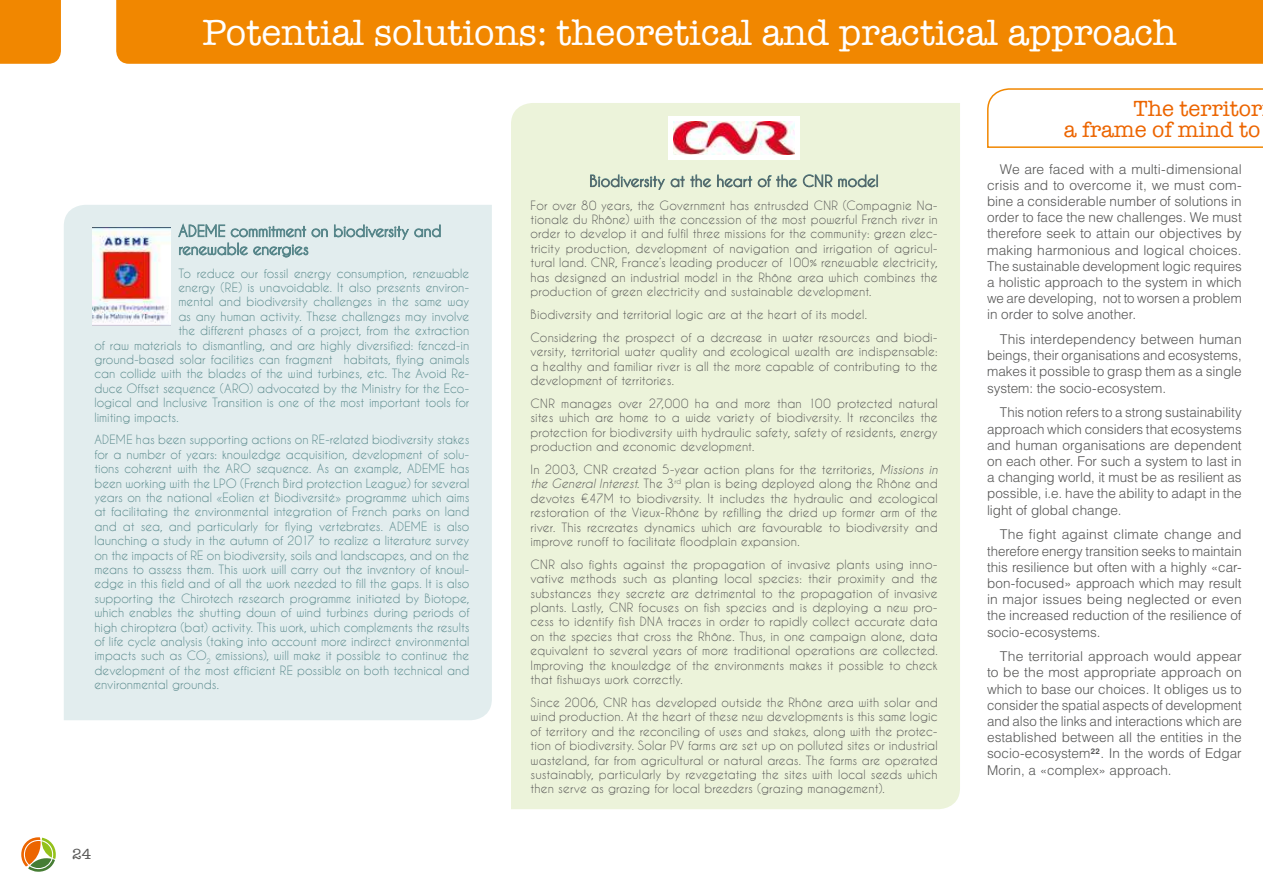
<style>
.page{position:relative;width:1263px;height:893px;background:#fff}
.page>*{position:absolute;margin:0;border:0;box-sizing:border-box;transform-origin:0 0}
.t1{font:37.5px "American Typewriter";color:#fff}
.t2{font:22.5px/21px "American Typewriter";color:#ec6500;text-align:right}
.t3{font:15px "Caviar Dreams";color:#575555}
.t4{font:15px "American Typewriter";color:#565655}
.t5{font:300 13.5px/16.2px "Helvetica LT";color:#565655;text-align:justify}
.t6{font:12px/14.4px "Caviar Dreams";letter-spacing:.01em;color:#565655;text-align:justify}
.t7{font:12px/14.4px "Caviar Dreams";color:#57878a;text-align:justify}
.s1{font-style:italic}
</style>
<div class="page">
<svg style="left:21px;top:837px;width:35px;height:35px"></svg>
<div style="left:116px;top:0;width:1147px;height:64px;background:#f18700"></div>
<div style="left:0;top:0;width:61px;height:64px;background:#f18700"></div>
<div style="left:511px;top:103px;width:449px;height:706px;background:#ecf3da"></div>
<div style="left:668px;top:116px;width:132px;height:44px;background:#fff"></div>
<img style="left:674px;top:122px;width:120px;height:32px">
<svg style="left:590px;top:173px;width:288px;height:17px"></svg>
<div style="left:64px;top:205px;width:428px;height:515px;background:#e2edee"></div>
<svg style="left:334px;top:224px;width:107px;height:16px"></svg>
<svg style="left:178px;top:222px;width:150px;height:36px"></svg>
<img style="left:92px;top:227px;width:79px;height:98px">
<svg style="left:987px;top:88px;width:276px;height:60px"></svg>
<h1 class="t1" style="left:203px;top:4px;width:975px">Potential solutions: theoretical and practical approach</h1>
<p class="t7" style="left:178px;top:266px;width:292px">To reduce our fossil energy consumption, renewable</p>
<p class="t7" style="left:178px;top:280px;width:292px">energy (RE) is unavoidable. It also presents environ-</p>
<p class="t7" style="left:178px;top:294px;width:293px">mental and biodiversity challenges in the same way</p>
<p class="t7" style="left:178px;top:309px;width:293px">as any human activity. These challenges may involve</p>
<p class="t7" style="left:178px;top:323px;width:293px">the different phases of a project, from the extraction</p>
<p class="t7" style="left:94px;top:338px;width:376px">of raw materials to dismantling, and are highly diversified: fenced-in</p>
<p class="t7" style="left:94px;top:352px;width:377px">ground-based solar facilities can fragment habitats, flying animals</p>
<p class="t7" style="left:94px;top:366px;width:376px">can collide with the blades of the wind turbines, etc. The Avoid Re-</p>
<p class="t7" style="left:94px;top:381px;width:376px">duce Offset sequence (ARO) advocated by the Ministry for the Eco-</p>
<p class="t7" style="left:94px;top:395px;width:377px">logical and Inclusive Transition is one of the most important tools for</p>
<p class="t7" style="left:94px;top:410px;width:86px">limiting impacts.</p>
<p class="t7" style="left:94px;top:433px;width:377px">ADEME has been supporting actions on RE-related biodiversity stakes for a number of years: knowledge acquisition, development of solu&shy;tions coherent with the ARO sequence. As an example, ADEME has been working with the LPO (French Bird protection League) for several years on the national «Eolien et Biodiversité» programme which aims at facilitating the environmental integration of French parks on land and at sea, and particularly for flying vertebrates. ADEME is also launching a study in the autumn of 2017 to realize a literature survey on the impacts of RE on biodiversity, soils and landscapes, and on the means to assess them. This work will carry out the inventory of knowl&shy;edge in this field and of all the work needed to fill the gaps. It is also supporting the Chirotech research programme initiated by Biotope, which enables the shutting down of wind turbines during periods of high chiroptera (bat) activity. This work, which complements the results of life cycle analysis (taking into account more indirect environmental impacts such as CO<sub>2</sub> emissions), will make it possible to continue the development of the most efficient RE possible on both technical and environmental grounds.</p>
<p class="t4" style="left:72px;top:842px;width:21px">24</p>
<p class="t3" style="left:590px;top:172px;width:291px">Biodiversity at the heart of the CNR model</p>
<p class="t6" style="left:530px;top:198px;width:409px">For over 80 years, the Government has entrusded CNR (Compagnie Na&shy;tionale du Rhône) with the concession of the most powerful French river in order to develop it and fulfil three missions for the community: green elec&shy;tricity production, development of navigation and irrigation of agricul&shy;tural land. CNR, France’s leading producer of 100% renewable electricity, has designed an industrial model in the Rhône area which combines the production of green electricity and sustainable development.</p>
<p class="t6" style="left:530px;top:303px;width:409px;line-height:23px">Biodiversity and territorial logic are at the heart of its model.<br>Considering the prospect of a decrease in water resources and biodi-</p>
<p class="t6" style="left:530px;top:344px;width:409px">versity, territorial water quality and ecological wealth are indispensable: a healthy and familiar river is all the more capable of contributing to the development of territories.</p>
<p class="t6" style="left:530px;top:396px;width:409px">CNR manages over 27,000 ha and more than 100 protected natural sites which are home to a wide variety of biodiversity. It reconciles the protection for biodiversity with hydraulic safety, safety of residents, energy production and economic development.</p>
<p class="t6" style="left:530px;top:462px;width:409px">In 2003, CNR created 5-year action plans for the territories, <span class="s1">Missions in the General Interest</span>. The 3<sup>rd</sup> plan is being deployed along the Rhône and devotes €47M to biodiversity. It includes the hydraulic and ecological restoration of the Vieux-Rhône by refilling the dried up former arm of the river. This recreates dynamics which are favourable to biodiversity and improve runoff to facilitate floodplain expansion.</p>
<p class="t6" style="left:530px;top:557px;width:409px">CNR also fights against the propagation of invasive plants using inno&shy;vative methods such as planting local species: their proximity and the substances they secrete are detrimental to the propagation of invasive plants. Lastly, CNR focuses on fish species and is deploying a new pro&shy;cess to identify fish DNA traces in order to rapidly collect accurate data on the species that cross the Rhône. Thus, in one campaign alone, data equivalent to several years of more traditional operations are collected.<br>Improving the knowledge of the environments makes it possible to check that fishways work correctly.</p>
<p class="t6" style="left:530px;top:695px;width:409px">Since 2006, CNR has developed outside the Rhône area with solar and wind production. At the heart of these new developments is this same logic of territory and the reconciling of uses and stakes, along with the protec&shy;tion of biodiversity. Solar PV farms are set up on polluted sites or industrial wasteland, far from agricultural or natural areas. The farms are operated sustainably, particularly by revegetating the sites with local seeds which then serve as grazing for local breeders (grazing management).</p>
<h2 class="t2" style="left:1064px;top:97px;width:200px">The territor<br>a frame of mind to</h2>
<p class="t5" style="left:987px;top:161px;width:256px;text-indent:13px">We are faced with a multi-dimensional crisis and to overcome it, we must com&shy;bine a considerable number of solutions in order to face the new challenges. We must therefore seek to attain our objectives by making harmonious and logical choices.<br>The sustainable development logic requires a holistic approach to the system in which we are developing, not to worsen a problem in order to solve another.</p>
<p class="t5" style="left:987px;top:331px;width:256px;text-indent:13px">This interdependency between human beings, their organisations and ecosystems, makes it possible to grasp them as a single system: the socio-ecosystem.</p>
<p class="t5" style="left:987px;top:404px;width:256px;text-indent:13px">This notion refers to a strong sustainability approach which considers that ecosystems and human organisations are dependent on each other. For such a system to last in a changing world, it must be as resilient as possible, i.e. have the ability to adapt in the light of global change.</p>
<p class="t5" style="left:987px;top:526px;width:256px;text-indent:13px">The fight against climate change and therefore energy transition seeks to maintain this resilience but often with a highly «car&shy;bon-focused» approach which may result in major issues being neglected or even the increased reduction of the resilience of socio-ecosystems.</p>
<p class="t5" style="left:987px;top:648px;width:256px;text-indent:13px">The territorial approach would appear to be the most appropriate approach on which to base our choices. It obliges us to consider the spatial aspects of development and also the links and interactions which are established between all the entities in the socio-ecosystem<sup>22</sup>. In the words of Edgar Morin, a «complex» approach.</p>
</div>
